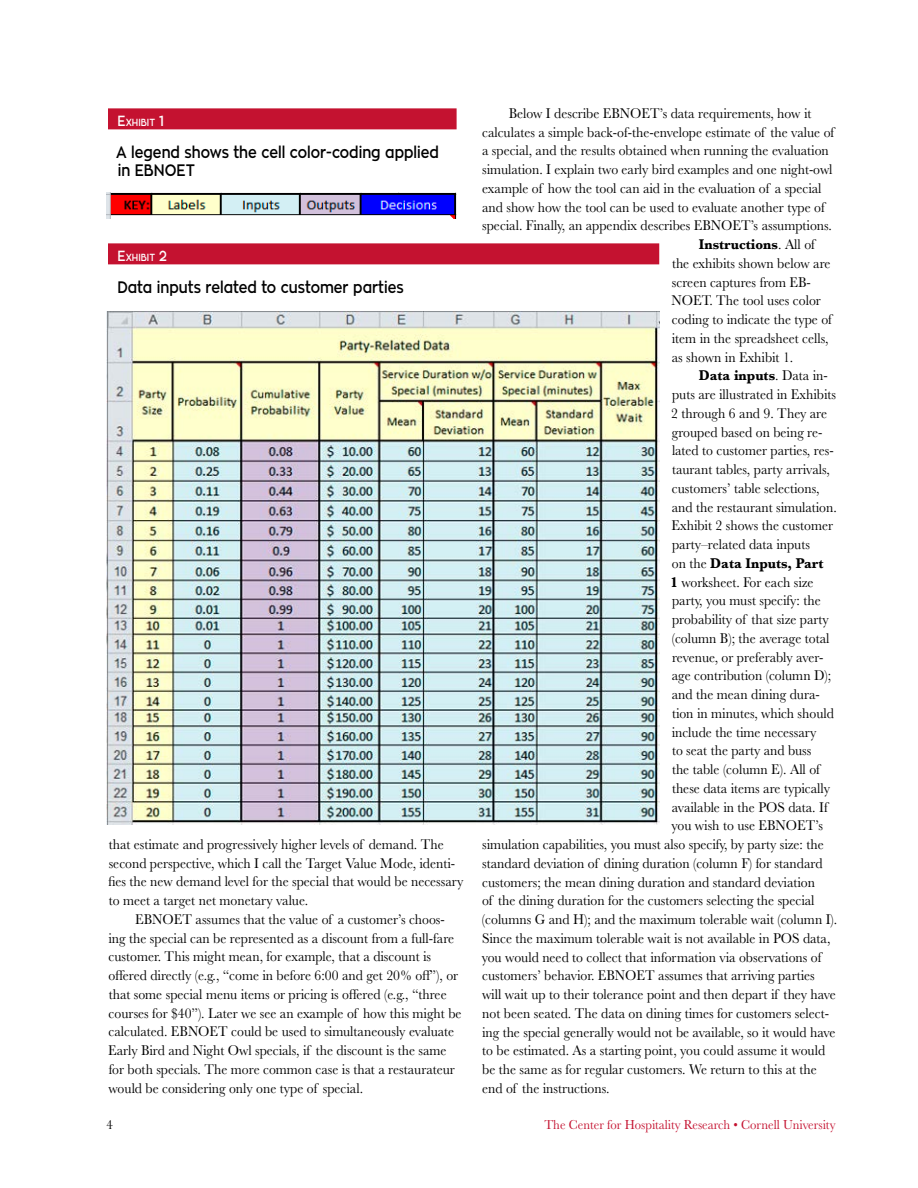
<style>
.page{position:relative;width:918px;height:1188px;background:#fff}
.page>*{position:absolute;margin:0;border:0;box-sizing:border-box;transform-origin:0 0}
.t1{font:600 16.5px/18px "Zona Pro";color:#000;scale:.85 1}
.t2{font:14.7px/18.8px "Baskerville MT Pro";color:#000;scale:.94 1}
.t3{font:700 14.7px "Baskerville MT Pro";color:#000;scale:.94 1}
.t4{font:13.5px "Baskerville MT Pro";color:#c41230;scale:.94 1}
.t5{font:13.5px "Baskerville MT Pro";color:#000;scale:.94 1}
.t6{font:600 10.2px "Zona Pro";color:#fff;scale:.85 1}
.s1{font-size:14.7px}
.s2{font-weight:400}
.s3{font-weight:700}
</style>
<div class="page">
<img style="left:106px;top:192px;width:351px;height:26px">
<div style="left:108px;top:108px;width:349px;height:21px;background:#c41230"></div>
<img style="left:106px;top:311px;width:553px;height:514px">
<div style="left:108px;top:243px;width:551px;height:21px;background:#c41230"></div>
<p class="t6" style="left:118px;top:116px;width:56px"><span class="s1">E</span>xhibit <span class="s1">1</span></p>
<p class="t1" style="left:116px;top:143px;width:381px">A legend shows the cell color-coding applied in EBNOET</p>
<p class="t6" style="left:118px;top:251px;width:60px"><span class="s1">E</span>xhibit <span class="s1">2</span></p>
<p class="t1" style="left:117px;top:278px;width:338px">Data inputs related to customer parties</p>
<p class="t2" style="left:108px;top:835px;width:379px">that estimate and progressively higher levels of demand. The second perspective, which I call the Target Value Mode, identi&shy;fies the new demand level for the special that would be necessary to meet a target net monetary value.</p>
<p class="t2" style="left:108px;top:910px;width:377px;text-indent:27px">EBNOET assumes that the value of a customer’s choos&shy;ing the special can be represented as a discount from a full-fare customer. This might mean, for example, that a discount is offered directly (e.g., “come in before 6:00 and get 20% off”), or that some special menu items or pricing is offered (e.g., “three courses for $40”). Later we see an example of how this might be calculated. EBNOET could be used to simultaneously evaluate Early Bird and Night Owl specials, if the discount is the same for both specials. The more common case is that a restaurateur would be considering only one type of special.</p>
<p class="t2" style="left:509px;top:104px;width:324px">Below I describe EBNOET’s data requirements, how it</p>
<p class="t2" style="left:482px;top:123px;width:376px">calculates a simple back-of-the-envelope estimate of the value of</p>
<p class="t2" style="left:482px;top:141px;width:370px">a special, and the results obtained when running the evaluation</p>
<p class="t2" style="left:482px;top:160px;width:374px">simulation. I explain two early bird examples and one night-owl</p>
<p class="t2" style="left:482px;top:179px;width:363px">example of how the tool can aid in the evaluation of a special</p>
<p class="t2" style="left:482px;top:198px;width:366px">and show how the tool can be used to evaluate another type of</p>
<p class="t2" style="left:482px;top:216px;width:374px">special. Finally, an appendix describes EBNOET’s assumptions.</p>
<p class="t3" style="left:699px;top:236px;width:125px">Instructions<span class="s2">. All of</span></p>
<p class="t2" style="left:672px;top:254px;width:170px">the exhibits shown below are</p>
<p class="t2" style="left:672px;top:273px;width:149px">screen captures from EB-</p>
<p class="t2" style="left:672px;top:291px;width:160px">NOET. The tool uses color</p>
<p class="t2" style="left:672px;top:310px;width:172px">coding to indicate the type of</p>
<p class="t2" style="left:672px;top:329px;width:168px">item in the spreadsheet cells,</p>
<p class="t2" style="left:672px;top:348px;width:131px">as shown in Exhibit 1.</p>
<p class="t3" style="left:699px;top:367px;width:139px">Data inputs<span class="s2">. Data in-</span></p>
<p class="t2" style="left:672px;top:385px;width:176px">puts are illustrated in Exhibits</p>
<p class="t2" style="left:671px;top:404px;width:167px">2 through 6 and 9. They are</p>
<p class="t2" style="left:672px;top:423px;width:162px">grouped based on being re-</p>
<p class="t2" style="left:672px;top:441px;width:173px">lated to customer parties, res-</p>
<p class="t2" style="left:672px;top:460px;width:170px">taurant tables, party arrivals,</p>
<p class="t2" style="left:672px;top:479px;width:158px">customers’ table selections,</p>
<p class="t2" style="left:672px;top:498px;width:177px">and the restaurant simulation.</p>
<p class="t2" style="left:672px;top:516px;width:173px">Exhibit 2 shows the customer</p>
<p class="t2" style="left:672px;top:535px;width:148px">party–related data inputs</p>
<p class="t3" style="left:672px;top:555px;width:163px"><span class="s2">on the</span> Data Inputs, Part</p>
<p class="t2" style="left:671px;top:573px;width:154px"><span class="s3">1</span> worksheet. For each size</p>
<p class="t2" style="left:672px;top:591px;width:160px">party, you must specify: the</p>
<p class="t2" style="left:672px;top:610px;width:168px">probability of that size party</p>
<p class="t2" style="left:672px;top:629px;width:169px">(column B); the average total</p>
<p class="t2" style="left:672px;top:648px;width:163px">revenue, or preferably aver-</p>
<p class="t2" style="left:672px;top:666px;width:171px">age contribution (column D);</p>
<p class="t2" style="left:672px;top:685px;width:159px">and the mean dining dura-</p>
<p class="t2" style="left:672px;top:704px;width:174px">tion in minutes, which should</p>
<p class="t2" style="left:672px;top:723px;width:155px">include the time necessary</p>
<p class="t2" style="left:672px;top:741px;width:150px">to seat the party and buss</p>
<p class="t2" style="left:672px;top:760px;width:159px">the table (column E). All of</p>
<p class="t2" style="left:672px;top:779px;width:170px">these data items are typically</p>
<p class="t2" style="left:672px;top:798px;width:167px">available in the POS data. If</p>
<p class="t2" style="left:672px;top:816px;width:162px">you wish to use EBNOET’s</p>
<p class="t2" style="left:482px;top:835px;width:365px">simulation capabilities, you must also specify, by party size: the</p>
<p class="t2" style="left:482px;top:854px;width:364px">standard deviation of dining duration (column F) for standard</p>
<p class="t2" style="left:482px;top:873px;width:356px">customers; the mean dining duration and standard deviation</p>
<p class="t2" style="left:482px;top:891px;width:355px">of the dining duration for the customers selecting the special</p>
<p class="t2" style="left:482px;top:910px;width:380px">(columns G and H); and the maximum tolerable wait (column I).</p>
<p class="t2" style="left:482px;top:929px;width:372px">Since the maximum tolerable wait is not available in POS data,</p>
<p class="t2" style="left:482px;top:948px;width:363px">you would need to collect that information via observations of</p>
<p class="t2" style="left:482px;top:966px;width:355px">customers’ behavior. EBNOET assumes that arriving parties</p>
<p class="t2" style="left:482px;top:985px;width:378px">will wait up to their tolerance point and then depart if they have</p>
<p class="t2" style="left:482px;top:1004px;width:370px">not been seated. The data on dining times for customers select-</p>
<p class="t2" style="left:482px;top:1023px;width:378px">ing the special generally would not be available, so it would have</p>
<p class="t2" style="left:482px;top:1041px;width:366px">to be estimated. As a starting point, you could assume it would</p>
<p class="t2" style="left:482px;top:1060px;width:357px">be the same as for regular customers. We return to this at the</p>
<p class="t2" style="left:482px;top:1079px;width:137px">end of the instructions.</p>
<p class="t5" style="left:106px;top:1117px;width:8px">4</p>
<p class="t4" style="left:544px;top:1117px;width:311px">The Center for Hospitality Research • Cornell University</p>
</div>
